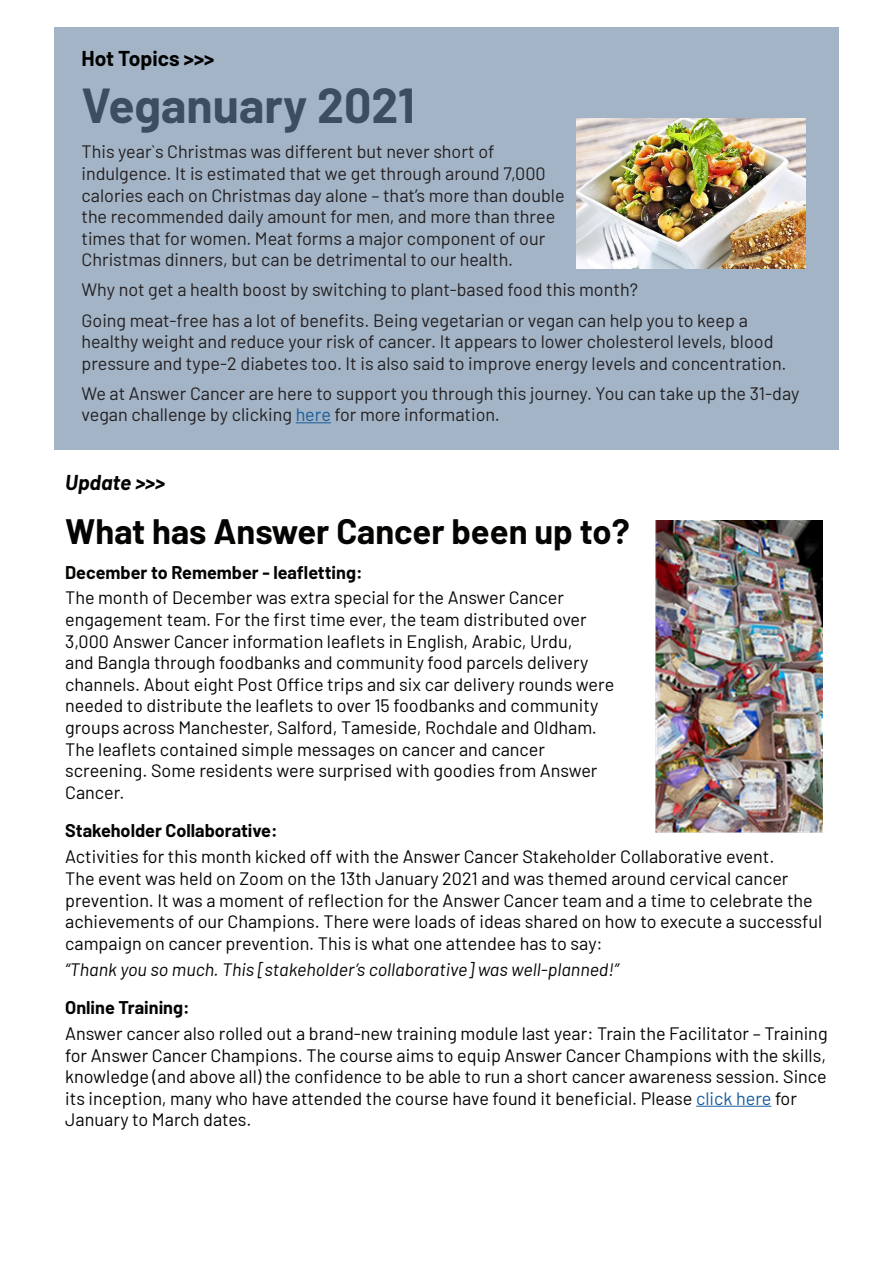
<style>
.page{position:relative;width:893px;height:1263px;background:#fff}
.page>*{position:absolute;margin:0;border:0;box-sizing:border-box;transform-origin:0 0}
.t1{font:700 48px "Barlow";color:#3d4d61}
.t2{font:700 34.5px "Barlow";color:#040503}
.t3{font:700 21px "Barlow";color:#000}
.t4{font:italic 700 21px "Barlow";color:#040503}
.t5{font:18px/21.6px "Barlow";color:#040503}
.t6{font:18px/21.6px "Barlow";color:#231f20}
.t7{font:700 18px "Barlow";color:#040503}
.t8{font:italic 18px "Barlow";color:#040503}
.s1{color:#175d9e}
</style>
<div class="page">
<hr style="left:696px;top:1106px;width:75px;height:1px;background:#175d9e">
<div style="left:54px;top:27px;width:785px;height:423px;background:#a3b4c6"></div>
<hr style="left:296px;top:422px;width:35px;height:1px;background:#175d9e">
<img style="left:577px;top:119px;width:228px;height:150px">
<img style="left:655px;top:521px;width:168px;height:312px">
<p class="t3" style="left:82px;top:43px;width:134px">Hot Topics &gt;&gt;&gt;</p>
<p class="t1" style="left:82px;top:70px;width:335px">Veganuary 2021</p>
<p class="t6" style="left:82px;top:140px;width:485px">This year`s Christmas was different but never short of indulgence. It is estimated that we get through around 7,000 calories each on Christmas day alone – that’s more than double the recommended daily amount for men, and more than three times that for women. Meat forms a major component of our Christmas dinners, but can be detrimental to our health.</p>
<p class="t6" style="left:82px;top:278px;width:558px">Why not get a health boost by switching to plant-based food this month?</p>
<p class="t6" style="left:82px;top:308px;width:706px">Going meat-free has a lot of benefits. Being vegetarian or vegan can help you to keep a healthy weight and reduce your risk of cancer. It appears to lower cholesterol levels, blood pressure and type-2 diabetes too. It is also said to improve energy levels and concentration.</p>
<p class="t6" style="left:82px;top:381px;width:719px">We at Answer Cancer are here to support you through this journey. You can take up the 31-day vegan challenge by clicking <span class="s1">here</span> for more information.</p>
<p class="t4" style="left:65px;top:467px;width:101px">Update &gt;&gt;&gt;</p>
<p class="t2" style="left:65px;top:506px;width:566px">What has Answer Cancer been up to?</p>
<p class="t7" style="left:65px;top:559px;width:299px">December to Remember - leafletting:</p>
<p class="t5" style="left:65px;top:586px;width:551px">The month of December was extra special for the Answer Cancer engagement team. For the first time ever, the team distributed over 3,000 Answer Cancer information leaflets in English, Arabic, Urdu,<br>and Bangla through foodbanks and community food parcels delivery channels. About eight Post Office trips and six car delivery rounds were needed to distribute the leaflets to over 15 foodbanks and community groups across Manchester, Salford, Tameside, Rochdale and Oldham.<br>The leaflets contained simple messages on cancer and cancer screening. Some residents were surprised with goodies from Answer Cancer.</p>
<p class="t7" style="left:65px;top:818px;width:214px">Stakeholder Collaborative:</p>
<p class="t5" style="left:65px;top:845px;width:758px">Activities for this month kicked off with the Answer Cancer Stakeholder Collaborative event.<br>The event was held on Zoom on the 13th January 2021 and was themed around cervical cancer prevention. It was a moment of reflection for the Answer Cancer team and a time to celebrate the achievements of our Champions. There were loads of ideas shared on how to execute a successful campaign on cancer prevention. This is what one attendee has to say:</p>
<p class="t8" style="left:65px;top:956px;width:555px">“Thank you so much. This [stakeholder’s collaborative] was well-planned!”</p>
<p class="t7" style="left:65px;top:994px;width:126px">Online Training:</p>
<p class="t5" style="left:65px;top:1021px;width:764px">Answer cancer also rolled out a brand-new training module last year: Train the Facilitator – Training for Answer Cancer Champions. The course aims to equip Answer Cancer Champions with the skills, knowledge (and above all) the confidence to be able to run a short cancer awareness session. Since its inception, many who have attended the course have found it beneficial. Please <span class="s1">click here</span> for January to March dates.</p>
</div>
